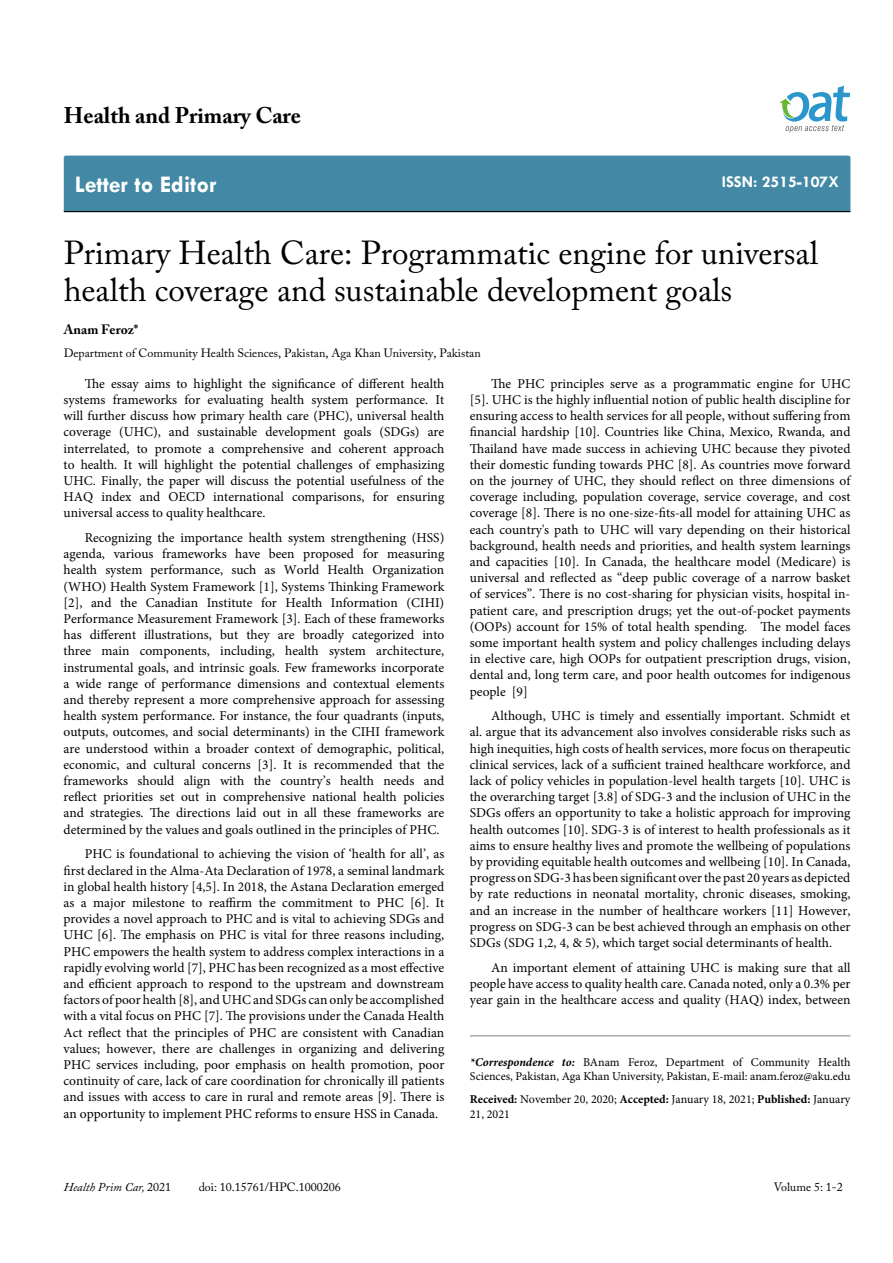
<style>
.page{position:relative;width:893px;height:1263px;background:#fff}
.page>*{position:absolute;margin:0;border:0;box-sizing:border-box;transform-origin:0 0}
.t1{font:33px/37.5px "Adobe Caslon Pro";color:#000}
.t2{font:700 24px "Tw Cen";color:#fff}
.t3{font:700 22.5px "Adobe Caslon Pro";color:#000}
.t4{font:700 16.5px "Tw Cen";color:#fff}
.t5{font:13.5px/16.2px "Minion Pro";color:#000;text-align:justify}
.t6{font:700 13.5px "Adobe Caslon Pro";color:#000}
.t7{font:12px/14.4px "Minion Pro";color:#000}
.t8{font:12px "Adobe Caslon Pro";color:#000}
.t9{font:italic 12px "Adobe Caslon Pro";color:#000}
.s1{font-style:normal}
.s2{font-weight:700;font-style:italic}
.s3{font-weight:700}
</style>
<div class="page">
<div style="left:64px;top:156px;width:786px;height:55px;background:#4389a5"></div>
<hr style="left:64px;top:211px;width:786px;height:1px;background:#000">
<svg style="left:779px;top:86px;width:71px;height:47px"></svg>
<hr style="left:470px;top:1036px;width:380px;height:1px;background:#808285">
<h3 class="t3" style="left:64px;top:102px;width:239px">Health and Primary Care</h3>
<h2 class="t2" style="left:75px;top:170px;width:143px">Letter to Editor</h2>
<p class="t4" style="left:722px;top:172px;width:119px">ISSN: 2515-107X</p>
<h1 class="t1" style="left:64px;top:234px;width:756px">Primary Health Care: Programmatic engine for universal health coverage and sustainable development goals</h1>
<p class="t6" style="left:64px;top:322px;width:76px">Anam Feroz*</p>
<p class="t8" style="left:64px;top:345px;width:418px">Department of Community Health Sciences, Pakistan, Aga Khan University, Pakistan</p>
<p class="t5" style="left:64px;top:375px;width:382px;text-indent:21px">The essay aims to highlight the significance of different health systems frameworks for evaluating health system performance. It will further discuss how primary health care (PHC), universal health coverage (UHC), and sustainable development goals (SDGs) are interrelated, to promote a comprehensive and coherent approach to health. It will highlight the potential challenges of emphasizing UHC. Finally, the paper will discuss the potential usefulness of the HAQ index and OECD international comparisons, for ensuring universal access to quality healthcare.</p>
<p class="t5" style="left:64px;top:530px;width:382px;text-indent:21px">Recognizing the importance health system strengthening (HSS) agenda, various frameworks have been proposed for measuring health system performance, such as World Health Organization (WHO) Health System Framework [1], Systems Thinking Framework [2], and the Canadian Institute for Health Information (CIHI)<br>Performance Measurement Framework [3]. Each of these frameworks has different illustrations, but they are broadly categorized into three main components, including, health system architecture, instrumental goals, and intrinsic goals. Few frameworks incorporate a wide range of performance dimensions and contextual elements and thereby represent a more comprehensive approach for assessing health system performance. For instance, the four quadrants (inputs, outputs, outcomes, and social determinants) in the CIHI framework are understood within a broader context of demographic, political, economic, and cultural concerns [3]. It is recommended that the frameworks should align with the country’s health needs and reflect priorities set out in comprehensive national health policies and strategies. The directions laid out in all these frameworks are determined by the values and goals outlined in the principles of PHC.</p>
<p class="t5" style="left:64px;top:846px;width:382px;text-indent:21px">PHC is foundational to achieving the vision of ‘health for all’, as first declared in the Alma-Ata Declaration of 1978, a seminal landmark in global health history [4,5]. In 2018, the Astana Declaration emerged as a major milestone to reaffirm the commitment to PHC [6]. It provides a novel approach to PHC and is vital to achieving SDGs and UHC [6]. The emphasis on PHC is vital for three reasons including, PHC empowers the health system to address complex interactions in a rapidly evolving world [7], PHC has been recognized as a most effective and efficient approach to respond to the upstream and downstream factors of poor health [8], and UHC and SDGs can only be accomplished with a vital focus on PHC [7]. The provisions under the Canada Health Act reflect that the principles of PHC are consistent with Canadian values; however, there are challenges in organizing and delivering PHC services including, poor emphasis on health promotion, poor continuity of care, lack of care coordination for chronically ill patients and issues with access to care in rural and remote areas [9]. There is an opportunity to implement PHC reforms to ensure HSS in Canada.</p>
<p class="t9" style="left:64px;top:1180px;width:109px">Health Prim Car, <span class="s1">2021</span></p>
<p class="t8" style="left:199px;top:1180px;width:144px">doi: 10.15761/HPC.1000206</p>
<p class="t5" style="left:470px;top:375px;width:382px;text-indent:21px">The PHC principles serve as a programmatic engine for UHC [5]. UHC is the highly influential notion of public health discipline for ensuring access to health services for all people, without suffering from financial hardship [10]. Countries like China, Mexico, Rwanda, and Thailand have made success in achieving UHC because they pivoted their domestic funding towards PHC [8]. As countries move forward on the journey of UHC, they should reflect on three dimensions of coverage including, population coverage, service coverage, and cost coverage [8]. There is no one-size-fits-all model for attaining UHC as each country's path to UHC will vary depending on their historical background, health needs and priorities, and health system learnings and capacities [10]. In Canada, the healthcare model (Medicare) is universal and reflected as “deep public coverage of a narrow basket of services”. There is no cost-sharing for physician visits, hospital in&shy;patient care, and prescription drugs; yet the out-of-pocket payments (OOPs) account for 15% of total health spending. The model faces some important health system and policy challenges including delays in elective care, high OOPs for outpatient prescription drugs, vision, dental and, long term care, and poor health outcomes for indigenous people [9]</p>
<p class="t5" style="left:470px;top:708px;width:382px;text-indent:21px">Although, UHC is timely and essentially important. Schmidt et al. argue that its advancement also involves considerable risks such as high inequities, high costs of health services, more focus on therapeutic clinical services, lack of a sufficient trained healthcare workforce, and lack of policy vehicles in population-level health targets [10]. UHC is the overarching target [3.8] of SDG-3 and the inclusion of UHC in the SDGs offers an opportunity to take a holistic approach for improving health outcomes [10]. SDG-3 is of interest to health professionals as it aims to ensure healthy lives and promote the wellbeing of populations by providing equitable health outcomes and wellbeing [10]. In Canada, progress on SDG-3 has been significant over the past 20 years as depicted by rate reductions in neonatal mortality, chronic diseases, smoking, and an increase in the number of healthcare workers [11] However, progress on SDG-3 can be best achieved through an emphasis on other SDGs (SDG 1,2, 4, &amp; 5), which target social determinants of health.</p>
<p class="t5" style="left:470px;top:959px;width:382px;text-indent:21px">An important element of attaining UHC is making sure that all people have access to quality health care. Canada noted, only a 0.3% per year gain in the healthcare access and quality (HAQ) index, between</p>
<p class="t7" style="left:470px;top:1055px;width:382px"><span class="s2">*Correspondence to:</span> BAnam Feroz, Department of Community Health<br>Sciences, Pakistan, Aga Khan University, Pakistan, E-mail: anam.feroz@aku.edu</p>
<p class="t7" style="left:470px;top:1092px;width:382px"><span class="s3">Received:</span> November 20, 2020; <span class="s3">Accepted:</span> January 18, 2021; <span class="s3">Published:</span> January<br>21, 2021</p>
<p class="t8" style="left:774px;top:1180px;width:71px">Volume 5: 1-2</p>
</div>
